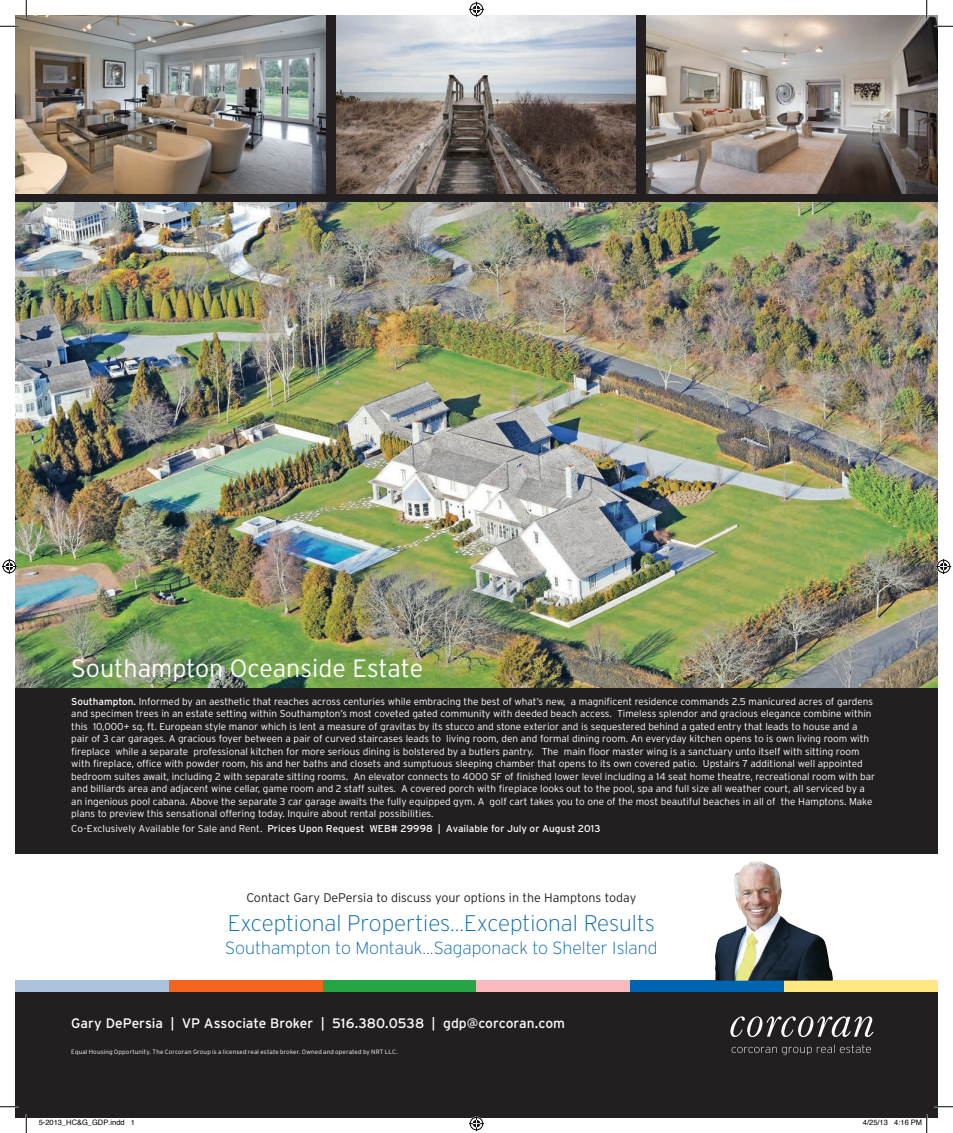
<style>
.page{position:relative;width:953px;height:1133px;background:#fff}
.page>*{position:absolute;margin:0;border:0;box-sizing:border-box;transform-origin:0 0}
.t1{font:300 25px "Interstate";color:#fff}
.t2{font:200 22.5px "Interstate";color:#0164b1}
.t3{font:200 17.5px "Interstate";color:#0164b1}
.t4{font:13.75px "Interstate";color:#fff}
.t5{font:300 12.5px "Interstate";color:#231f20}
.t6{font:300 10px/12.5px "Interstate";color:#fff}
.t7{font:10px "Interstate";letter-spacing:.005em;color:#fff}
.t8{font:7.5px "Helvetica";color:#000}
.t9{font:300 6.25px "Interstate";letter-spacing:.025em;color:#fff}
.s1{font-weight:400}
.s2{font-weight:300}
</style>
<div class="page">
<div style="left:15px;top:980px;width:923px;height:138px;background:#231f20"></div>
<div style="left:15px;top:15px;width:923px;height:838px;background:#231f20"></div>
<div style="left:15px;top:980px;width:154px;height:11px;background:#acc3dc"></div>
<div style="left:169px;top:980px;width:154px;height:11px;background:#f36421"></div>
<div style="left:323px;top:980px;width:153px;height:11px;background:#27a444"></div>
<div style="left:476px;top:980px;width:154px;height:11px;background:#f8b9bf"></div>
<div style="left:630px;top:980px;width:154px;height:11px;background:#0164b1"></div>
<div style="left:784px;top:980px;width:153px;height:11px;background:#ffe781"></div>
<svg style="left:730px;top:1016px;width:143px;height:21px"></svg>
<svg style="left:731px;top:1044px;width:139px;height:11px"></svg>
<img style="left:715px;top:861px;width:117px;height:119px">
<img style="left:15px;top:202px;width:923px;height:485px">
<img style="left:15px;top:15px;width:311px;height:178px">
<img style="left:646px;top:15px;width:292px;height:178px">
<img style="left:337px;top:15px;width:299px;height:178px">
<svg style="left:0;top:25px;width:19px;height:2px"></svg>
<svg style="left:934px;top:25px;width:18px;height:2px"></svg>
<svg style="left:0;top:1106px;width:19px;height:1px"></svg>
<svg style="left:934px;top:1106px;width:18px;height:1px"></svg>
<svg style="left:25px;top:0;width:2px;height:19px"></svg>
<svg style="left:25px;top:1114px;width:2px;height:18px"></svg>
<svg style="left:925px;top:0;width:2px;height:19px"></svg>
<svg style="left:469px;top:2px;width:15px;height:15px"></svg>
<svg style="left:469px;top:1116px;width:15px;height:15px"></svg>
<svg style="left:2px;top:559px;width:15px;height:15px"></svg>
<svg style="left:936px;top:559px;width:15px;height:15px"></svg>
<svg style="left:926px;top:1114px;width:1px;height:18px"></svg>
<h1 class="t1" style="left:71px;top:654px;width:353px">Southampton Oceanside Estate</h1>
<p class="t6" style="left:71px;top:694px;width:805px"><span class="s1">Southampton.</span> Informed by an aesthetic that reaches across centuries while embracing the best of what’s new, a magnificent residence commands 2.5 manicured acres of gardens and specimen trees in an estate setting within Southampton’s most coveted gated community with deeded beach access. Timeless splendor and gracious elegance combine within this 10,000+ sq. ft. European style manor which is lent a measure of gravitas by its stucco and stone exterior and is sequestered behind a gated entry that leads to house and a pair of 3 car garages. A gracious foyer between a pair of curved staircases leads to living room, den and formal dining room. An everyday kitchen opens to is own living room with fireplace while a separate professional kitchen for more serious dining is bolstered by a butlers pantry. The main floor master wing is a sanctuary unto itself with sitting room with fireplace, office with powder room, his and her baths and closets and sumptuous sleeping chamber that opens to its own covered patio. Upstairs 7 additional well appointed bedroom suites await, including 2 with separate sitting rooms. An elevator connects to 4000 SF of finished lower level including a 14 seat home theatre, recreational room with bar and billiards area and adjacent wine cellar, game room and 2 staff suites. A covered porch with fireplace looks out to the pool, spa and full size all weather court, all serviced by a an ingenious pool cabana. Above the separate 3 car garage awaits the fully equipped gym. A golf cart takes you to one of the most beautiful beaches in all of the Hamptons. Make plans to preview this sensational offering today. Inquire about rental possibilities.</p>
<p class="t7" style="left:71px;top:823px;width:530px"><span class="s2">Co-Exclusively Available for Sale and Rent.</span> Prices Upon Request WEB# 29998 | Available for July or August 2013</p>
<p class="t5" style="left:246px;top:890px;width:391px">Contact Gary DePersia to discuss your options in the Hamptons today</p>
<h2 class="t2" style="left:228px;top:910px;width:428px">Exceptional Properties...Exceptional Results</h2>
<h3 class="t3" style="left:225px;top:938px;width:433px">Southampton to Montauk...Sagaponack to Shelter Island</h3>
<h3 class="t4" style="left:71px;top:1015px;width:495px">Gary DePersia | VP Associate Broker | 516.380.0538 | gdp@corcoran.com</h3>
<p class="t9" style="left:71px;top:1047px;width:328px">Equal Housing Opportunity. The Corcoran Group is a licensed real estate broker. Owned and operated by NRT LLC.</p>
<p class="t8" style="left:39px;top:1117px;width:98px">5-2013_HC&amp;G_GDP.indd 1</p>
<p class="t8" style="left:862px;top:1117px;width:61px">4/25/13 4:16 PM</p>
</div>
